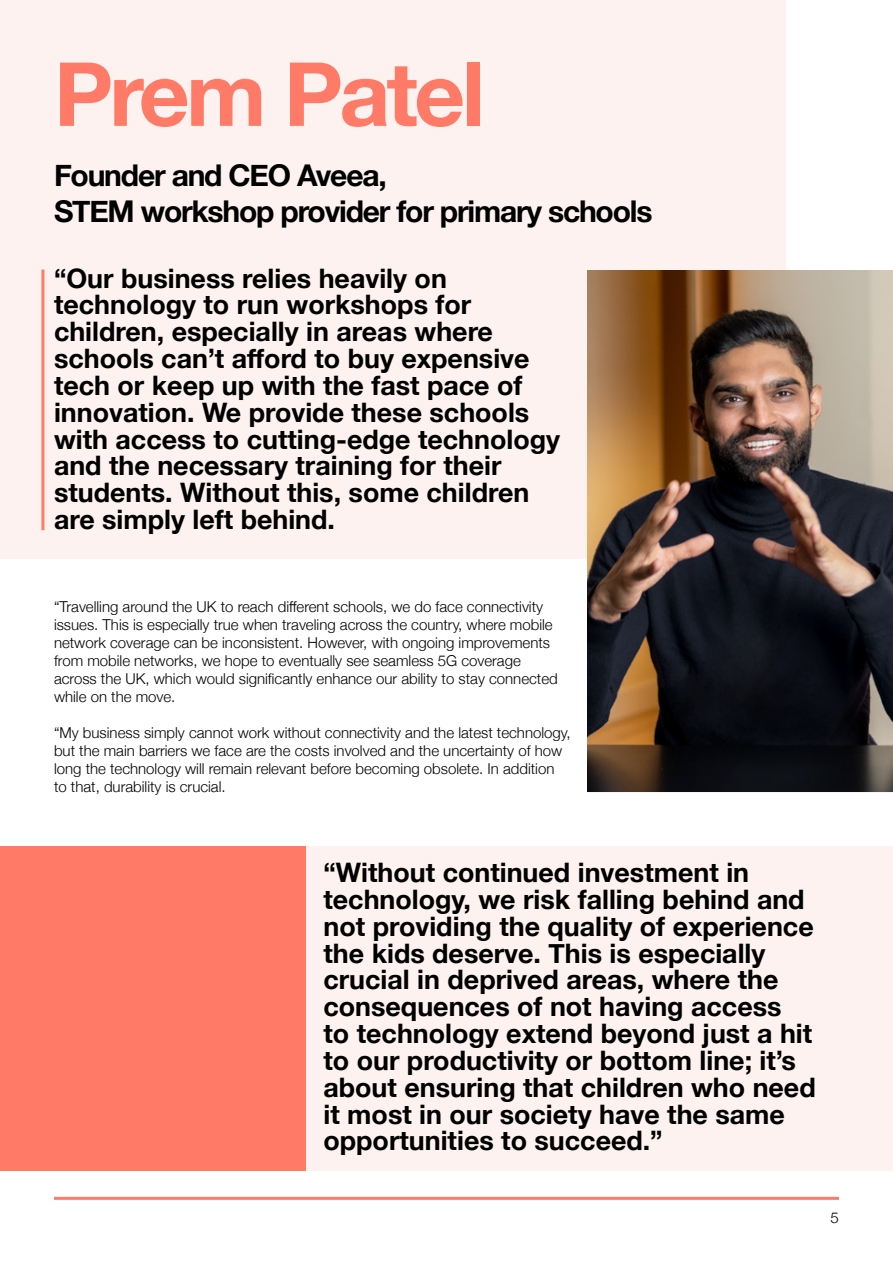
<style>
.page{position:relative;width:893px;height:1263px;background:#fff}
.page>*{position:absolute;margin:0;border:0;box-sizing:border-box;transform-origin:0 0}
.t1{font:700 88.5px "Helvetica Neue";letter-spacing:-.04em;color:#ff7b67}
.t2{font:700 30px/36px "Helvetica Neue";letter-spacing:-.04em;color:#000}
.t3{font:700 26.85px/26.8px "Helvetica Neue";color:#000}
.t4{font:300 15px/18px "Helvetica Neue";color:#000}
</style>
<div class="page">
<div style="left:270px;top:846px;width:623px;height:325px;background:#fdf2f0"></div>
<div style="left:0;top:0;width:785px;height:558px;background:#fdf2f0"></div>
<img style="left:587px;top:270px;width:306px;height:522px">
<div style="left:0;top:846px;width:305px;height:325px;background:#ff7b67"></div>
<hr style="left:54px;top:1197px;width:785px;height:3px;background:#ff7b67">
<hr style="left:41px;top:270px;width:3px;height:260px;background:#ff7b67">
<h1 class="t1" style="left:54px;top:25px;width:432px">Prem Patel</h1>
<p class="t2" style="left:54px;top:158px;width:600px">Founder and CEO Aveea,<br>STEM workshop provider for primary schools</p>
<p class="t3" style="left:54px;top:265px;width:508px">“Our business relies heavily on technology to run workshops for children, especially in areas where schools can’t afford to buy expensive tech or keep up with the fast pace of innovation. We provide these schools with access to cutting-edge technology and the necessary training for their students. Without this, some children are simply left behind.</p>
<p class="t4" style="left:54px;top:597px;width:505px">“Travelling around the UK to reach different schools, we do face connectivity issues. This is especially true when traveling across the country, where mobile network coverage can be inconsistent. However, with ongoing improvements from mobile networks, we hope to eventually see seamless 5G coverage across the UK, which would significantly enhance our ability to stay connected while on the move.</p>
<p class="t4" style="left:54px;top:723px;width:518px">“My business simply cannot work without connectivity and the latest technology, but the main barriers we face are the costs involved and the uncertainty of how long the technology will remain relevant before becoming obsolete. In addition to that, durability is crucial.</p>
<p class="t3" style="left:323px;top:860px;width:494px">“Without continued investment in technology, we risk falling behind and not providing the quality of experience the kids deserve. This is especially crucial in deprived areas, where the consequences of not having access<br>to technology extend beyond just a hit to our productivity or bottom line; it’s about ensuring that children who need it most in our society have the same opportunities to succeed.”</p>
<p class="t4" style="left:831px;top:1208px;width:10px">5</p>
</div>
